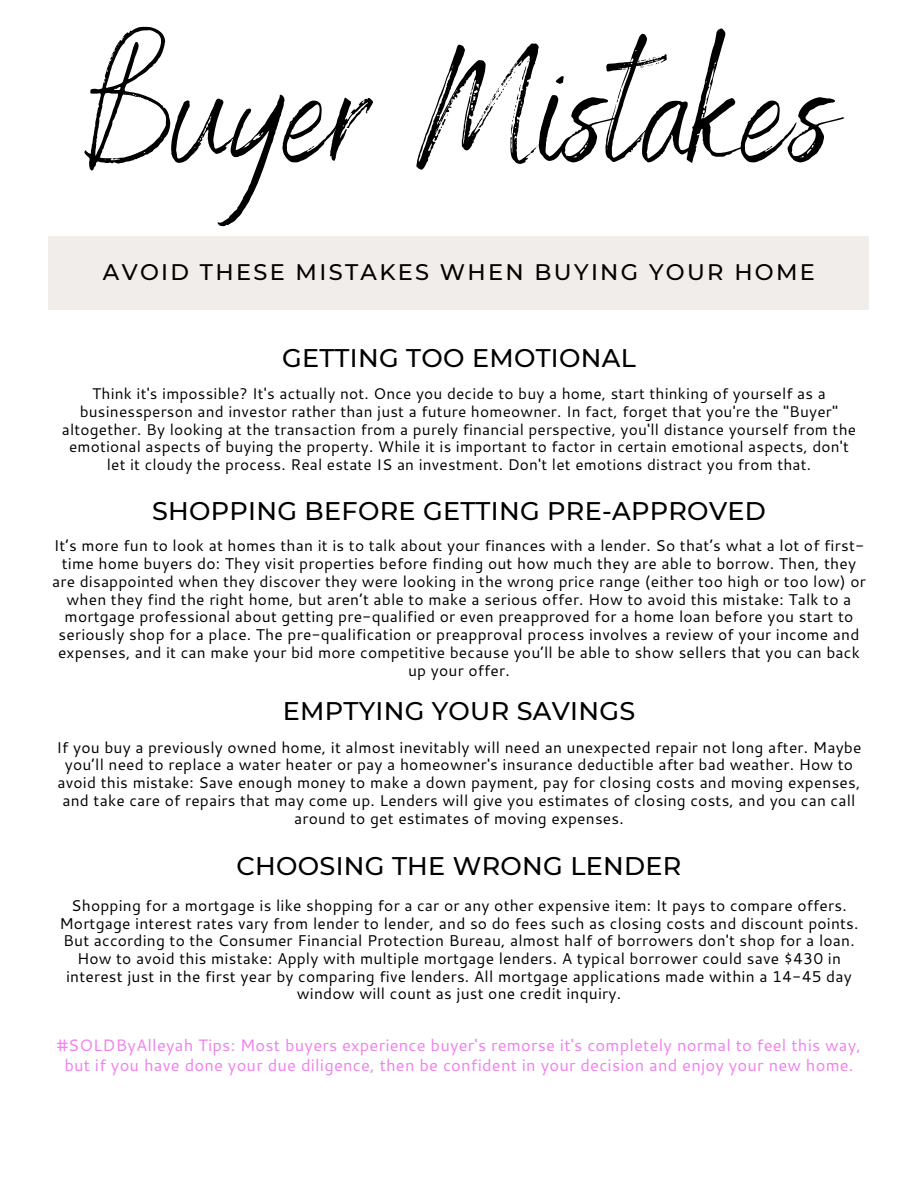
<style>
.page{position:relative;width:918px;height:1188px;background:#fff}
.page>*{position:absolute;margin:0;border:0;box-sizing:border-box;transform-origin:0 0}
.t1{font:166.5px "Benedict";color:#000}
.t2{font:500 25.5px "Montserrat";letter-spacing:.01em;color:#000}
.t3{font:500 22.5px "Montserrat";letter-spacing:.105em;color:#000}
.t4{font:16.5px/20.2px "Cantarell";letter-spacing:.01em;color:#ef80ed;text-align:center}
.t5{font:15.6px/17.7px "Cantarell";letter-spacing:.01em;color:#000;text-align:center}
.t6{font:15.45px/17.7px "Cantarell";letter-spacing:.01em;color:#000;text-align:center}
</style>
<div class="page">
<div style="left:49px;top:237px;width:820px;height:73px;background:#f0edeb"></div>
<h1 class="t1" style="left:84px;top:3px;width:751px">Buyer Mistakes</h1>
<h3 class="t3" style="left:103px;top:258px;width:714px">AVOID THESE MISTAKES WHEN BUYING YOUR HOME</h3>
<h2 class="t2" style="left:282px;top:343px;width:355px">GETTING TOO EMOTIONAL</h2>
<p class="t6" style="left:62px;top:384px;width:796px">Think it's impossible? It's actually not. Once you decide to buy a home, start thinking of yourself as a businessperson and investor rather than just a future homeowner. In fact, forget that you're the "Buyer" altogether. By looking at the transaction from a purely financial perspective, you'll distance yourself from the emotional aspects of buying the property. While it is important to factor in certain emotional aspects, don't let it cloudy the process. Real estate IS an investment. Don't let emotions distract you from that.</p>
<h2 class="t2" style="left:152px;top:495px;width:615px">SHOPPING BEFORE GETTING PRE-APPROVED</h2>
<p class="t5" style="left:52px;top:536px;width:815px">It’s more fun to look at homes than it is to talk about your finances with a lender. So that’s what a lot of first&shy;time home buyers do: They visit properties before finding out how much they are able to borrow. Then, they are disappointed when they discover they were looking in the wrong price range (either too high or too low) or when they find the right home, but aren’t able to make a serious offer. How to avoid this mistake: Talk to a mortgage professional about getting pre-qualified or even preapproved for a home loan before you start to seriously shop for a place. The pre-qualification or preapproval process involves a review of your income and expenses, and it can make your bid more competitive because you’ll be able to show sellers that you can back up your offer.</p>
<h2 class="t2" style="left:283px;top:695px;width:354px">EMPTYING YOUR SAVINGS</h2>
<p class="t5" style="left:57px;top:738px;width:806px">If you buy a previously owned home, it almost inevitably will need an unexpected repair not long after. Maybe you’ll need to replace a water heater or pay a homeowner's insurance deductible after bad weather. How to avoid this mistake: Save enough money to make a down payment, pay for closing costs and moving expenses, and take care of repairs that may come up. Lenders will give you estimates of closing costs, and you can call around to get estimates of moving expenses.</p>
<h2 class="t2" style="left:237px;top:850px;width:446px">CHOOSING THE WRONG LENDER</h2>
<p class="t5" style="left:59px;top:896px;width:801px">Shopping for a mortgage is like shopping for a car or any other expensive item: It pays to compare offers.<br>Mortgage interest rates vary from lender to lender, and so do fees such as closing costs and discount points.<br>But according to the Consumer Financial Protection Bureau, almost half of borrowers don't shop for a loan.<br>How to avoid this mistake: Apply with multiple mortgage lenders. A typical borrower could save $430 in interest just in the first year by comparing five lenders. All mortgage applications made within a 14-45 day window will count as just one credit inquiry.</p>
<p class="t4" style="left:57px;top:1035px;width:806px">#SOLDByAlleyah Tips: Most buyers experience buyer's remorse it's completely normal to feel this way, but if you have done your due diligence, then be confident in your decision and enjoy your new home.</p>
</div>
